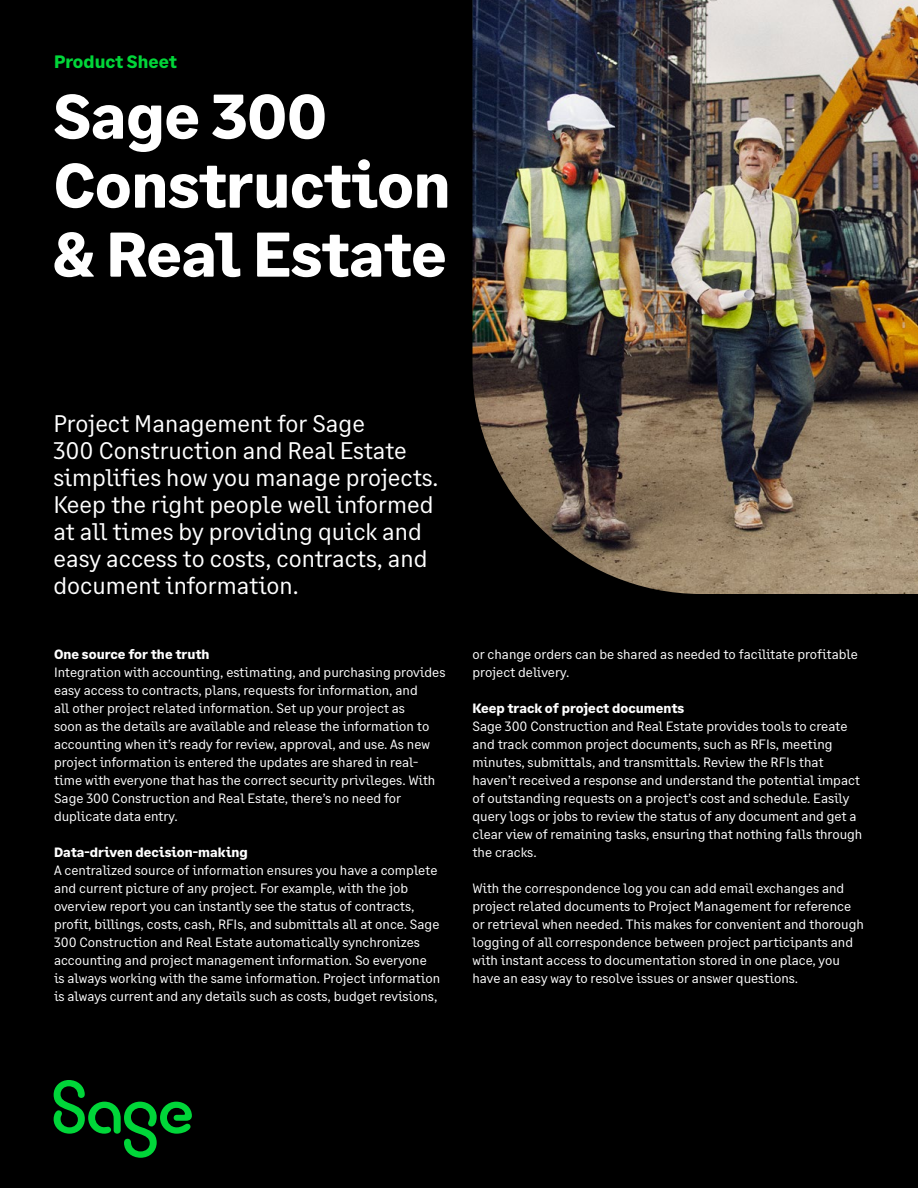
<style>
.page{position:relative;width:918px;height:1188px;background:#000}
.page>*{position:absolute;margin:0;border:0;box-sizing:border-box;transform-origin:0 0}
.t1{font:700 63px/69px "Sage Text";letter-spacing:-.01em;color:#fff}
.t2{font:24px/27px "Sage Text";color:#fff}
.t3{font:700 18px "Sage Text";color:#00d639}
.t4{font:13.5px/18px "Sage Text";color:#fff}
.t5{font:700 13.5px "Sage Text";color:#fff}
</style>
<div class="page">
<img style="left:472px;top:0;width:446px;height:594px">
<svg style="left:54px;top:1080px;width:138px;height:78px"></svg>
<h3 class="t3" style="left:54px;top:51px;width:124px">Product Sheet</h3>
<h1 class="t1" style="left:53px;top:83px;width:399px">Sage 300<br>Construction &amp; Real Estate</h1>
<h2 class="t2" style="left:53px;top:410px;width:387px">Project Management for Sage<br>300 Construction and Real Estate simplifies how you manage projects.<br>Keep the right people well informed at all times by providing quick and easy access to costs, contracts, and document information.</h2>
<p class="t5" style="left:54px;top:646px;width:157px">One source for the truth</p>
<p class="t4" style="left:54px;top:663px;width:393px">Integration with accounting, estimating, and purchasing provides easy access to contracts, plans, requests for information, and<br>all other project related information. Set up your project as<br>soon as the details are available and release the information to accounting when it’s ready for review, approval, and use. As new project information is entered the updates are shared in real&shy;time with everyone that has the correct security privileges. With Sage 300 Construction and Real Estate, there’s no need for duplicate data entry.</p>
<p class="t5" style="left:54px;top:844px;width:195px">Data-driven decision-making</p>
<p class="t4" style="left:54px;top:861px;width:388px">A centralized source of information ensures you have a complete and current picture of any project. For example, with the job overview report you can instantly see the status of contracts, profit, billings, costs, cash, RFIs, and submittals all at once. Sage 300 Construction and Real Estate automatically synchronizes accounting and project management information. So everyone is always working with the same information. Project information is always current and any details such as costs, budget revisions,</p>
<p class="t4" style="left:472px;top:645px;width:387px">or change orders can be shared as needed to facilitate profitable project delivery.</p>
<p class="t5" style="left:472px;top:700px;width:213px">Keep track of project documents</p>
<p class="t4" style="left:472px;top:717px;width:391px">Sage 300 Construction and Real Estate provides tools to create and track common project documents, such as RFIs, meeting minutes, submittals, and transmittals. Review the RFIs that haven’t received a response and understand the potential impact of outstanding requests on a project’s cost and schedule. Easily query logs or jobs to review the status of any document and get a clear view of remaining tasks, ensuring that nothing falls through the cracks.</p>
<p class="t4" style="left:472px;top:879px;width:393px">With the correspondence log you can add email exchanges and project related documents to Project Management for reference or retrieval when needed. This makes for convenient and thorough logging of all correspondence between project participants and with instant access to documentation stored in one place, you have an easy way to resolve issues or answer questions.</p>
</div>
